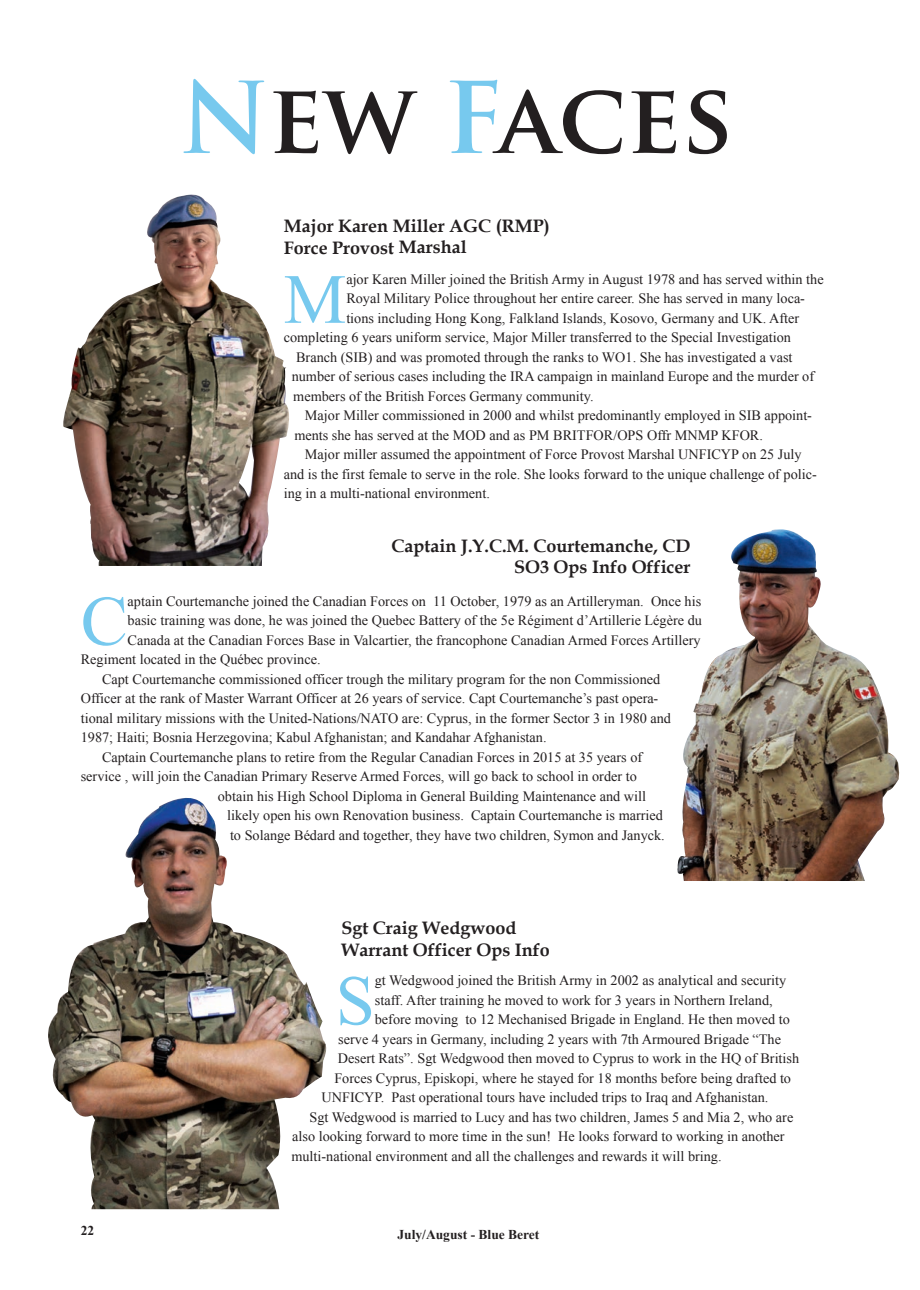
<style>
.page{position:relative;width:920px;height:1290px;background:#fff}
.page>*{position:absolute;margin:0;border:0;box-sizing:border-box;transform-origin:0 0}
.t1{font:700 96px "Trajan Pro";color:#231f20}
.t2{font:70.5px "Times New Roman";color:#77c9ee}
.t3{font:700 18px/21.6px "Book Antiqua";color:#231f20}
.t4{font:14.25px "Times New Roman";color:#231f20}
.t5{font:700 13.5px "Times New Roman";color:#231f20}
.s1{color:#77c9ee}
</style>
<div class="page">
<img style="left:63px;top:195px;width:226px;height:371px">
<img style="left:677px;top:529px;width:222px;height:352px">
<img style="left:48px;top:798px;width:278px;height:411px">
<h1 class="t1" style="left:179px;top:81px;width:556px"><span class="s1">N</span>ew <span class="s1">F</span>aces</h1>
<p class="t3" style="left:284px;top:215px;width:267px">Major Karen Miller AGC (RMP)<br>Force Provost Marshal</p>
<h2 class="t2" style="left:284px;top:260px;width:64px">M</h2>
<p class="t4" style="left:346px;top:271px;width:479px">ajor Karen Miller joined the British Army in August 1978 and has served within the</p>
<p class="t4" style="left:346px;top:291px;width:460px">Royal Military Police throughout her entire career. She has served in many loca-</p>
<p class="t4" style="left:346px;top:310px;width:454px">tions including Hong Kong, Falkland Islands, Kosovo, Germany and UK. After</p>
<p class="t4" style="left:284px;top:330px;width:509px">completing 6 years uniform service, Major Miller transferred to the Special Investigation</p>
<p class="t4" style="left:296px;top:349px;width:498px">Branch (SIB) and was promoted through the ranks to WO1. She has investigated a vast</p>
<p class="t4" style="left:292px;top:369px;width:524px">number of serious cases including the IRA campaign in mainland Europe and the murder of</p>
<p class="t4" style="left:293px;top:388px;width:302px">members of the British Forces Germany community.</p>
<p class="t4" style="left:305px;top:408px;width:509px">Major Miller commissioned in 2000 and whilst predominantly employed in SIB appoint-</p>
<p class="t4" style="left:294px;top:427px;width:470px">ments she has served at the MOD and as PM BRITFOR/OPS Offr MNMP KFOR.</p>
<p class="t4" style="left:305px;top:447px;width:498px">Major miller assumed the appointment of Force Provost Marshal UNFICYP on 25 July</p>
<p class="t4" style="left:284px;top:466px;width:535px">and is the first female to serve in the role. She looks forward to the unique challenge of polic-</p>
<p class="t4" style="left:284px;top:486px;width:208px">ing in a multi-national environment.</p>
<p class="t3" style="left:392px;top:535px;width:301px;text-align:right">Captain J.Y.C.M. Courtemanche, CD<br>SO3 Ops Info Officer</p>
<h2 class="t2" style="left:81px;top:582px;width:49px">C</h2>
<p class="t4" style="left:128px;top:593px;width:575px">aptain Courtemanche joined the Canadian Forces on 11 October, 1979 as an Artilleryman. Once his</p>
<p class="t4" style="left:128px;top:612px;width:576px">basic training was done, he was joined the Quebec Battery of the 5e Régiment d’Artillerie Légère du</p>
<p class="t4" style="left:128px;top:632px;width:575px">Canada at the Canadian Forces Base in Valcartier, the francophone Canadian Armed Forces Artillery</p>
<p class="t4" style="left:81px;top:651px;width:241px">Regiment located in the Québec province.</p>
<p class="t4" style="left:102px;top:671px;width:560px">Capt Courtemanche commissioned officer trough the military program for the non Commissioned</p>
<p class="t4" style="left:81px;top:690px;width:579px">Officer at the rank of Master Warrant Officer at 26 years of service. Capt Courtemanche’s past opera-</p>
<p class="t4" style="left:81px;top:710px;width:592px">tional military missions with the United-Nations/NATO are: Cyprus, in the former Sector 3 in 1980 and</p>
<p class="t4" style="left:81px;top:729px;width:467px">1987; Haiti; Bosnia Herzegovina; Kabul Afghanistan; and Kandahar Afghanistan.</p>
<p class="t4" style="left:102px;top:749px;width:542px">Captain Courtemanche plans to retire from the Regular Canadian Forces in 2015 at 35 years of</p>
<p class="t4" style="left:81px;top:768px;width:558px">service , will join the Canadian Primary Reserve Armed Forces, will go back to school in order to</p>
<p class="t4" style="left:218px;top:788px;width:430px">obtain his High School Diploma in General Building Maintenance and will</p>
<p class="t4" style="left:227px;top:807px;width:437px">likely open his own Renovation business. Captain Courtemanche is married</p>
<p class="t4" style="left:230px;top:827px;width:436px">to Solange Bédard and together, they have two children, Symon and Janyck.</p>
<p class="t3" style="left:341px;top:918px;width:210px">Sgt Craig Wedgwood<br>Warrant Officer Ops Info</p>
<p class="t5" style="left:81px;top:1223px;width:15px">22</p>
<h2 class="t2" style="left:336px;top:961px;width:41px">S</h2>
<p class="t4" style="left:375px;top:972px;width:413px">gt Wedgwood joined the British Army in 2002 as analytical and security</p>
<p class="t4" style="left:375px;top:992px;width:399px">staff. After training he moved to work for 3 years in Northern Ireland,</p>
<p class="t4" style="left:375px;top:1011px;width:417px">before moving to 12 Mechanised Brigade in England. He then moved to</p>
<p class="t4" style="left:338px;top:1031px;width:444px">serve 4 years in Germany, including 2 years with 7th Armoured Brigade “The</p>
<p class="t4" style="left:338px;top:1050px;width:463px">Desert Rats”. Sgt Wedgwood then moved to Cyprus to work in the HQ of British</p>
<p class="t4" style="left:334px;top:1070px;width:458px">Forces Cyprus, Episkopi, where he stayed for 18 months before being drafted to</p>
<p class="t4" style="left:322px;top:1089px;width:448px">UNFICYP. Past operational tours have included trips to Iraq and Afghanistan.</p>
<p class="t4" style="left:310px;top:1109px;width:485px">Sgt Wedgwood is married to Lucy and has two children, James 5 and Mia 2, who are</p>
<p class="t4" style="left:292px;top:1128px;width:494px">also looking forward to more time in the sun! He looks forward to working in another</p>
<p class="t4" style="left:291px;top:1148px;width:432px">multi-national environment and all the challenges and rewards it will bring.</p>
<p class="t5" style="left:398px;top:1227px;width:143px">July/August - Blue Beret</p>
</div>
